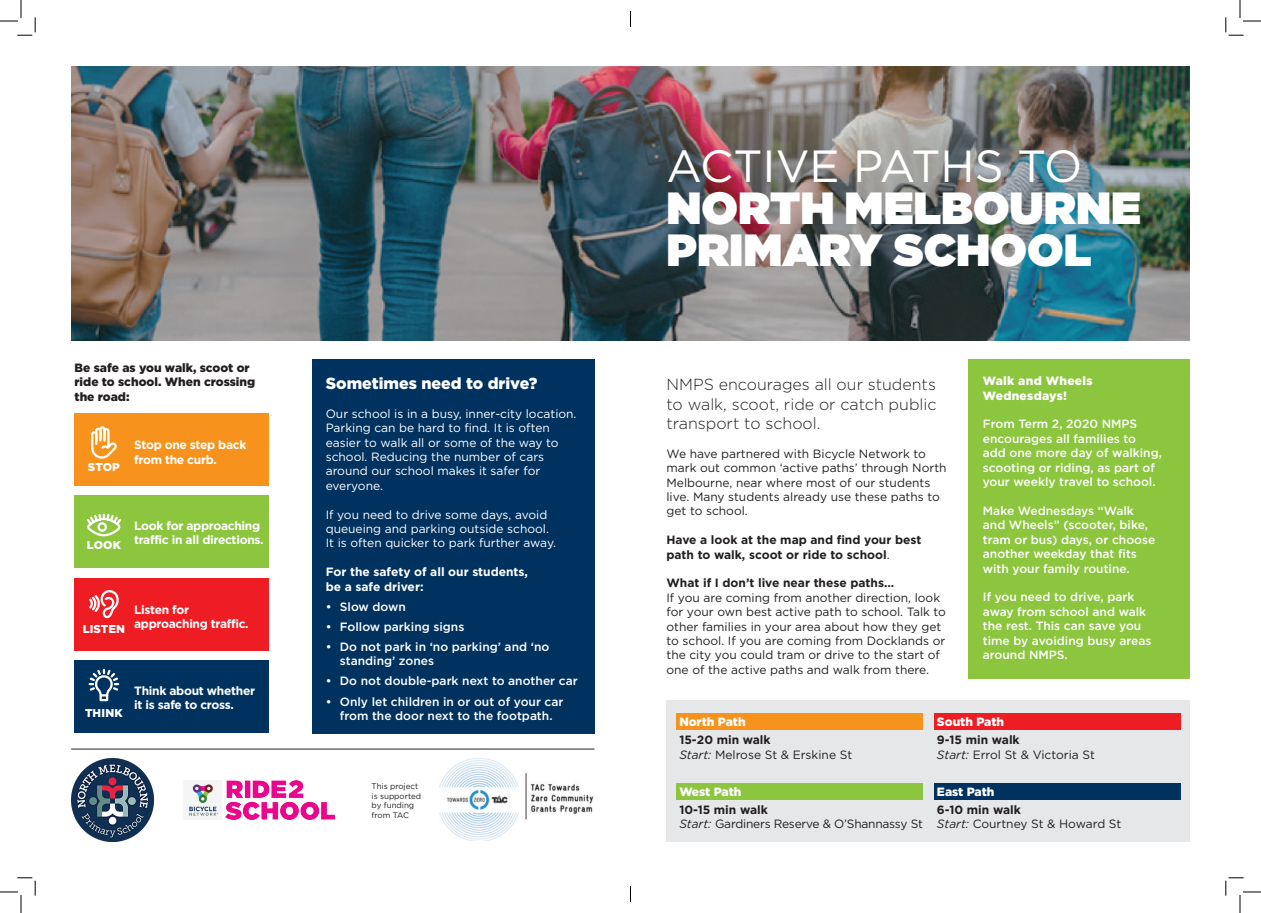
<style>
.page{position:relative;width:1261px;height:913px;background:#fff}
.page>*{position:absolute;margin:0;border:0;box-sizing:border-box;transform-origin:0 0}
.t1{font:900 45px/42px "Gotham";color:#fff}
.t2{font:45px "Gotham";color:#fff}
.t3{font:300 16px/19.2px "Gotham";color:#231f20;text-align:justify}
.t4{font:900 16px "Gotham";color:#fff}
.t5{font:500 12px/14.4px "Gotham";color:#fff}
.t6{font:12px/14.4px "Gotham";color:#231f20}
.t7{font:12px/14.4px "Gotham";color:#fff}
.t8{font:700 12px/14.4px "Gotham";color:#231f20}
.t9{font:700 12px/14.4px "Gotham";letter-spacing:-.025em;color:#fff}
.t10{font:900 12px/14.4px "Gotham";color:#231f20}
.t11{font:700 12px/14.4px "Gotham";color:#fff}
.t12{font:12px "Gotham";letter-spacing:-.02em;color:#231f20}
.t13{font:900 12px "Gotham";color:#fff}
.t14{font:900 12px/14.4px "Gotham";letter-spacing:.025em;color:#fff}
.TEXT{font:900 11.3px "Gotham";letter-spacing:.005em;color:#fff}
.t15{font:8px/9.6px "Gotham";color:#231f20}
.s1{font-weight:400}
.s2{font-style:italic}
</style>
<div class="page">
<img style="left:71px;top:66px;width:1119px;height:274px">
<div style="left:312px;top:360px;width:282px;height:374px;background:#003260"></div>
<div style="left:666px;top:699px;width:524px;height:142px;background:#e6e7e9"></div>
<div style="left:676px;top:713px;width:247px;height:17px;background:#f7931d"></div>
<div style="left:934px;top:713px;width:247px;height:17px;background:#ee1d23"></div>
<div style="left:676px;top:782px;width:247px;height:17px;background:#8bc63e"></div>
<div style="left:934px;top:782px;width:247px;height:17px;background:#003260"></div>
<div style="left:969px;top:360px;width:221px;height:318px;background:#8bc63e"></div>
<div style="left:74px;top:413px;width:195px;height:72px;background:#f7931d"></div>
<svg style="left:91px;top:426px;width:26px;height:33px"></svg>
<div style="left:74px;top:495px;width:195px;height:73px;background:#8bc63e"></div>
<svg style="left:87px;top:513px;width:34px;height:24px"></svg>
<div style="left:74px;top:578px;width:195px;height:72px;background:#ee1d23"></div>
<svg style="left:89px;top:590px;width:30px;height:29px"></svg>
<div style="left:74px;top:660px;width:195px;height:72px;background:#003260"></div>
<svg style="left:87px;top:668px;width:33px;height:174px"></svg>
<img style="left:71px;top:758px;width:83px;height:83px">
<img style="left:440px;top:758px;width:154px;height:82px">
<hr style="left:71px;top:748px;width:523px;height:1px;background:#231f20">
<img style="left:184px;top:780px;width:151px;height:39px">
<svg style="left:0;top:0;width:36px;height:36px"></svg>
<svg style="left:0;top:877px;width:36px;height:35px"></svg>
<svg style="left:1225px;top:0;width:36px;height:36px"></svg>
<svg style="left:1225px;top:877px;width:36px;height:35px"></svg>
<svg style="left:630px;top:11px;width:1px;height:15px"></svg>
<svg style="left:630px;top:886px;width:1px;height:15px"></svg>
<p class="t10" style="left:74px;top:360px;width:182px">Be safe as you walk, scoot or ride to school. When crossing the road:</p>
<p class="t9" style="left:134px;top:437px;width:114px">Stop one step back from the curb.</p>
<p class="TEXT" style="left:88px;top:460px;width:33px">STOP</p>
<p class="TEXT" style="left:87px;top:538px;width:36px">LOOK</p>
<p class="t9" style="left:134px;top:518px;width:131px">Look for approaching traffic in all directions.</p>
<p class="TEXT" style="left:83px;top:622px;width:44px">LISTEN</p>
<p class="t9" style="left:134px;top:602px;width:116px">Listen for approaching traffic.</p>
<p class="TEXT" style="left:85px;top:706px;width:39px">THINK</p>
<p class="t9" style="left:134px;top:683px;width:122px">Think about whether it is safe to cross.</p>
<p class="t4" style="left:326px;top:374px;width:213px">Sometimes need to drive?</p>
<p class="t7" style="left:326px;top:406px;width:252px">Our school is in a busy, inner-city location.<br>Parking can be hard to find. It is often easier to walk all or some of the way to school. Reducing the number of cars around our school makes it safer for everyone.</p>
<p class="t7" style="left:326px;top:507px;width:232px">If you need to drive some days, avoid queueing and parking outside school.<br>It is often quicker to park further away.</p>
<p class="t11" style="left:326px;top:564px;width:204px">For the safety of all our students, be a safe driver:</p>
<p class="t5" style="left:326px;top:599px;width:82px">• Slow down</p>
<p class="t5" style="left:326px;top:619px;width:140px">• Follow parking signs</p>
<p class="t5" style="left:340px;top:639px;width:211px;text-indent:-14px">• Do not park in ‘no parking’ and ‘no standing’ zones</p>
<p class="t5" style="left:326px;top:673px;width:253px">• Do not double-park next to another car</p>
<p class="t5" style="left:326px;top:693px;width:239px;text-align:center">• Only let children in or out of your car from the door next to the footpath.</p>
<p class="t15" style="left:372px;top:781px;width:51px">This project is supported by funding from TAC</p>
<p class="t2" style="left:666px;top:141px;width:417px">ACTIVE PATHS TO</p>
<p class="t1" style="left:666px;top:186px;width:476px">NORTH MELBOURNE<br>PRIMARY SCHOOL</p>
<p class="t3" style="left:666px;top:375px;width:272px">NMPS encourages all our students to walk, scoot, ride or catch public transport to school.</p>
<p class="t6" style="left:666px;top:446px;width:282px">We have partnered with Bicycle Network to mark out common ‘active paths’ through North Melbourne, near where most of our students live. Many students already use these paths to get to school.</p>
<p class="t8" style="left:666px;top:532px;width:256px">Have a look at the map and find your best path to walk, scoot or ride to school<span class="s1">.</span></p>
<p class="t8" style="left:666px;top:575px;width:229px">What if I don’t live near these paths…</p>
<p class="t6" style="left:666px;top:590px;width:281px">If you are coming from another direction, look for your own best active path to school. Talk to other families in your area about how they get to school. If you are coming from Docklands or the city you could tram or drive to the start of one of the active paths and walk from there.</p>
<p class="t14" style="left:983px;top:373px;width:111px">Walk and Wheels<br>Wednesdays!</p>
<p class="t5" style="left:983px;top:416px;width:181px">From Term 2, 2020 NMPS encourages all families to add one more day of walking, scooting or riding, as part of your weekly travel to school.</p>
<p class="t5" style="left:983px;top:503px;width:174px">Make Wednesdays “Walk and Wheels” (scooter, bike, tram or bus) days, or choose another weekday that fits with your family routine.</p>
<p class="t5" style="left:983px;top:589px;width:170px">If you need to drive, park away from school and walk the rest. This can save you time by avoiding busy areas around NMPS.</p>
<p class="t13" style="left:679px;top:714px;width:68px">North Path</p>
<p class="t8" style="left:679px;top:732px;width:93px">15-20 min walk</p>
<p class="t6" style="left:679px;top:747px;width:174px"><span class="s2">Start:</span> Melrose St &amp; Erskine St</p>
<p class="t13" style="left:679px;top:784px;width:64px">West Path</p>
<p class="t8" style="left:679px;top:801px;width:90px">10-15 min walk</p>
<p class="t12" style="left:679px;top:817px;width:245px"><span class="s2">Start:</span> Gardiners Reserve &amp; O’Shannassy St</p>
<p class="t13" style="left:937px;top:714px;width:69px">South Path</p>
<p class="t8" style="left:937px;top:732px;width:84px">9-15 min walk</p>
<p class="t6" style="left:937px;top:747px;width:159px"><span class="s2">Start:</span> Errol St &amp; Victoria St</p>
<p class="t13" style="left:937px;top:784px;width:59px">East Path</p>
<p class="t8" style="left:937px;top:801px;width:85px">6-10 min walk</p>
<p class="t6" style="left:937px;top:816px;width:186px"><span class="s2">Start:</span> Courtney St &amp; Howard St</p>
</div>
